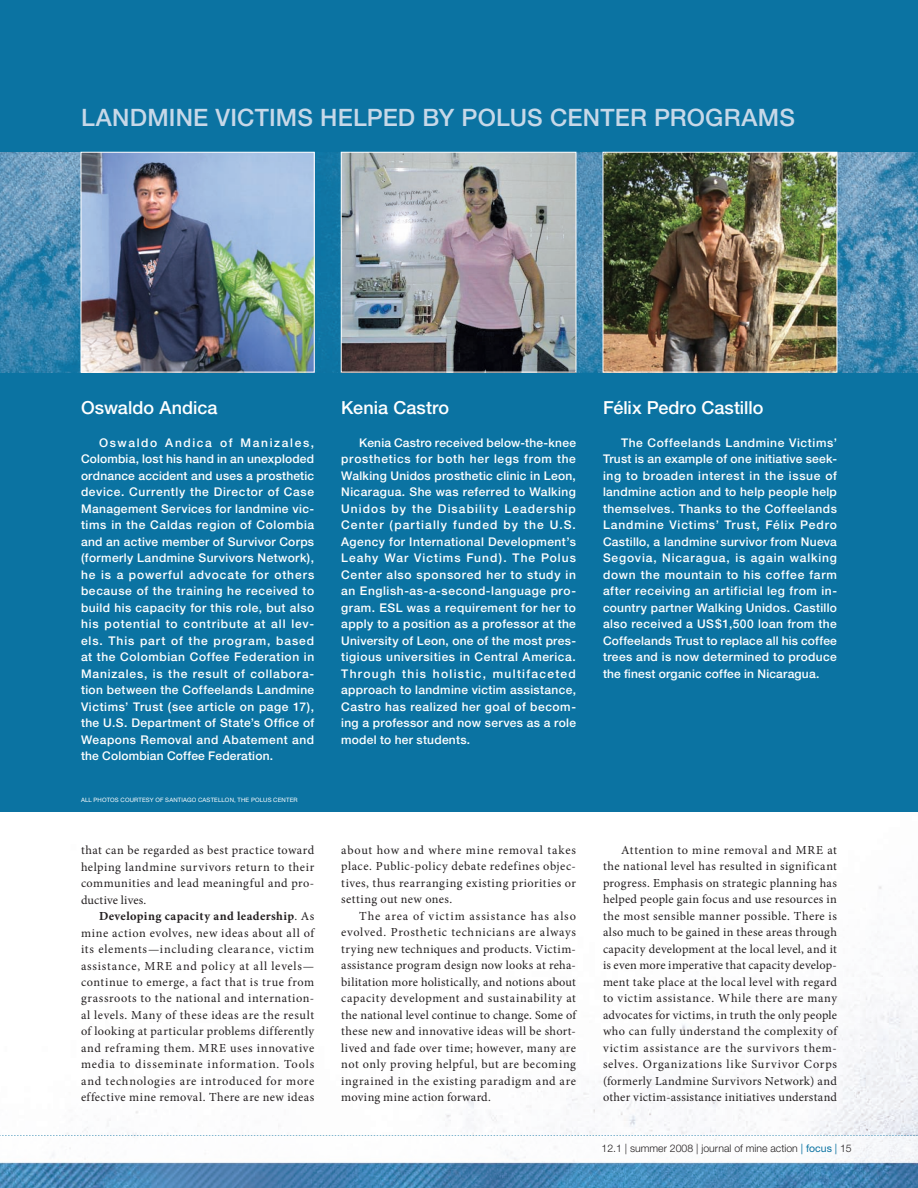
<style>
.page{position:relative;width:918px;height:1188px;background:#fff}
.page>*{position:absolute;margin:0;border:0;box-sizing:border-box;transform-origin:0 0}
.t1{font:500 24px "Helvetica Neue";letter-spacing:.005em;color:#c7d8e8}
.t2{font:500 18px "Helvetica Neue";letter-spacing:.005em;color:#fff}
.t3{font:12.3px/16.5px "Minion Pro";letter-spacing:.035em;color:#231f20;text-align:justify}
.t4{font:500 12px/16.5px "Helvetica Neue";letter-spacing:.025em;color:#fff;text-align:justify}
.t5{font:300 10.5px "Helvetica Neue";color:#231f20}
.t6{font:6px "Helvetica Neue";letter-spacing:.025em;color:#fff}
.s1{font-weight:700}
.s2{font-weight:400;color:#0b73a2}
</style>
<div class="page">
<img style="left:0;top:811px;width:918px;height:377px">
<svg style="left:0;top:1135px;width:918px;height:27px"></svg>
<div style="left:0;top:0;width:918px;height:811px;background:#0b73a2"></div>
<img style="left:0;top:152px;width:918px;height:220px">
<img style="left:83px;top:154px;width:229px;height:216px">
<div style="left:81px;top:152px;width:233px;height:220px;border:1px solid #fff"></div>
<img style="left:343px;top:154px;width:231px;height:216px">
<div style="left:341px;top:152px;width:235px;height:220px;border:1px solid #fff"></div>
<img style="left:605px;top:154px;width:230px;height:216px">
<div style="left:603px;top:152px;width:234px;height:220px;border:1px solid #fff"></div>
<h1 class="t1" style="left:81px;top:104px;width:32px">Landmine</h1>
<h1 class="t1" style="left:216px;top:104px;width:30px">Victims</h1>
<h1 class="t1" style="left:320px;top:104px;width:34px">helped</h1>
<h1 class="t1" style="left:422px;top:104px;width:73px">by Polus</h1>
<h1 class="t1" style="left:550px;top:104px;width:34px">Center</h1>
<h1 class="t1" style="left:654px;top:104px;width:88px">Programs</h1>
<h2 class="t2" style="left:81px;top:397px;width:138px">Oswaldo Andica</h2>
<p class="t4" style="left:81px;top:434px;width:235px;text-indent:18px">Oswaldo Andica of Manizales, Colombia, lost his hand in an unexploded ordnance accident and uses a prosthetic device. Currently the Director of Case Management Services for landmine vic&shy;tims in the Caldas region of Colombia and an active member of Survivor Corps (formerly Landmine Survivors Network), he is a powerful advocate for others because of the training he received to build his capacity for this role, but also his potential to contribute at all lev&shy;els. This part of the program, based at the Colombian Coffee Federation in Manizales, is the result of collabora&shy;tion between the Coffeelands Landmine Victims’ Trust (see article on page 17), the U.S. Department of State’s Office of Weapons Removal and Abatement and the Colombian Coffee Federation.</p>
<p class="t6" style="left:81px;top:796px;width:218px">ALL PHOTOS COURTESY OF SANTIAGO CASTELLON, THE POLUS CENTER</p>
<p class="t3" style="left:81px;top:842px;width:235px">that can be regarded as best practice toward helping landmine survivors return to their communities and lead meaningful and pro&shy;ductive lives.</p>
<p class="t3" style="left:81px;top:908px;width:235px;text-indent:18px"><span class="s1">Developing capacity and leadership</span>. As mine action evolves, new ideas about all of its elements—including clearance, victim assistance, MRE and policy at all levels— continue to emerge, a fact that is true from grassroots to the national and internation&shy;al levels. Many of these ideas are the result of looking at particular problems differently and reframing them. MRE uses innovative media to disseminate information. Tools and technologies are introduced for more effective mine removal. There are new ideas</p>
<h2 class="t2" style="left:341px;top:397px;width:110px">Kenia Castro</h2>
<p class="t4" style="left:341px;top:434px;width:236px;text-indent:18px">Kenia Castro received below-the-knee prosthetics for both her legs from the Walking Unidos prosthetic clinic in Leon, Nicaragua. She was referred to Walking Unidos by the Disability Leadership Center (partially funded by the U.S.<br>Agency for International Development’s Leahy War Victims Fund). The Polus Center also sponsored her to study in an English-as-a-second-language pro&shy;gram. ESL was a requirement for her to apply to a position as a professor at the University of Leon, one of the most pres&shy;tigious universities in Central America.<br>Through this holistic, multifaceted approach to landmine victim assistance, Castro has realized her goal of becom&shy;ing a professor and now serves as a role model to her students.</p>
<h2 class="t2" style="left:603px;top:397px;width:162px">Félix Pedro Castillo</h2>
<p class="t4" style="left:603px;top:434px;width:236px;text-indent:18px">The Coffeelands Landmine Victims’ Trust is an example of one initiative seek&shy;ing to broaden interest in the issue of landmine action and to help people help themselves. Thanks to the Coffeelands Landmine Victims’ Trust, Félix Pedro Castillo, a landmine survivor from Nueva Segovia, Nicaragua, is again walking down the mountain to his coffee farm after receiving an artificial leg from in&shy;country partner Walking Unidos. Castillo also received a US$1,500 loan from the Coffeelands Trust to replace all his coffee trees and is now determined to produce the finest organic coffee in Nicaragua.</p>
<p class="t3" style="left:341px;top:842px;width:236px">about how and where mine removal takes place. Public-policy debate redefines objec&shy;tives, thus rearranging existing priorities or setting out new ones.</p>
<p class="t3" style="left:341px;top:908px;width:236px;text-indent:18px">The area of victim assistance has also evolved. Prosthetic technicians are always trying new techniques and products. Victim&shy;assistance program design now looks at reha&shy;bilitation more holistically, and notions about capacity development and sustainability at the national level continue to change. Some of these new and innovative ideas will be short&shy;lived and fade over time; however, many are not only proving helpful, but are becoming ingrained in the existing paradigm and are moving mine action forward.</p>
<p class="t3" style="left:603px;top:842px;width:236px;text-indent:18px">Attention to mine removal and MRE at the national level has resulted in significant progress. Emphasis on strategic planning has helped people gain focus and use resources in the most sensible manner possible. There is also much to be gained in these areas through capacity development at the local level, and it is even more imperative that capacity develop&shy;ment take place at the local level with regard to victim assistance. While there are many advocates for victims, in truth the only people who can fully understand the complexity of victim assistance are the survivors them&shy;selves. Organizations like Survivor Corps (formerly Landmine Survivors Network) and other victim-assistance initiatives understand</p>
<p class="t5" style="left:602px;top:1142px;width:252px">12.1 | summer 2008 | journal of mine action <span class="s2">| focus |</span> 15</p>
</div>
